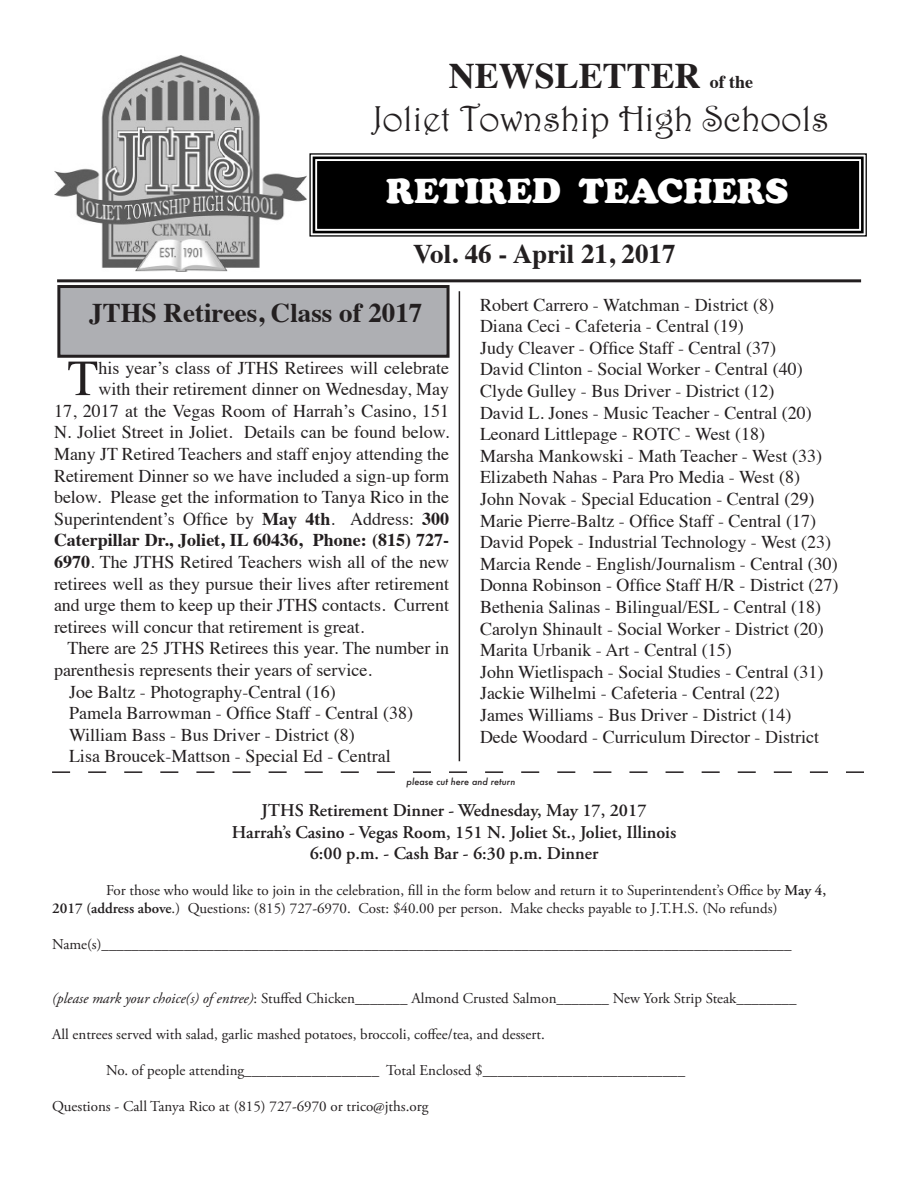
<style>
.page{position:relative;width:918px;height:1188px;background:#fff}
.page>*{position:absolute;margin:0;border:0;box-sizing:border-box;transform-origin:0 0}
.Plain_Text{font:50.7px "Times";color:#231f20}
.t1{font:36px "Harrington";color:#231f20}
.t2{font:700 36px "Times";color:#231f20}
.t3{font:900 36px "Cooper";color:#fff}
.Body_text{font:700 27px "Times";color:#231f20}
.Subhead_1{font:700 27px "Times";color:#231f20}
.Plain_Text-2{font:18px/21.6px "Times";color:#231f20}
.t4{font:600 18px "Adobe Garamond Pro";color:#231f20}
.Plain_Text-3{font:700 18px "Times";color:#231f20}
.t5{font:15px/18px "Adobe Garamond Pro";color:#231f20}
.t6{font:italic 500 9px "Futura";color:#231f20}
.s1{font-size:18px}
.s2{font-weight:700}
.s3{font-weight:600}
.s4{font-style:italic}
</style>
<div class="page">
<svg style="left:309px;top:153px;width:558px;height:84px;background:#5a5a5a"></svg>
<svg style="left:311px;top:155px;width:554px;height:80px"></svg>
<div style="left:317px;top:160px;width:543px;height:70px;background:#000"></div>
<div style="left:59px;top:287px;width:389px;height:69px;background:#aeafb3"></div>
<div style="left:57px;top:285px;width:393px;height:73px;border:3px solid #231f20"></div>
<hr style="left:57px;top:279px;width:804px;height:3px;background:#231f20">
<img style="left:54px;top:56px;width:253px;height:215px">
<svg style="left:52px;top:771px;width:812px;height:2px"></svg>
<hr style="left:459px;top:291px;width:1px;height:470px;background:#231f20">
<p class="t2" style="left:449px;top:41px;width:306px">NEWSLETTER <span class="s1">of the</span></p>
<p class="t1" style="left:373px;top:97px;width:458px">Joliet Township High Schools</p>
<p class="t3" style="left:386px;top:170px;width:404px">RETIRED TEACHERS</p>
<p class="Subhead_1" style="left:413px;top:228px;width:264px">Vol. 46 - April 21, 2017</p>
<p class="Body_text" style="left:89px;top:287px;width:335px">JTHS Retirees, Class of 2017</p>
<p class="Plain_Text-2" style="left:480px;top:292px;width:296px">Robert Carrero - Watchman - District (8)</p>
<p class="Plain_Text-2" style="left:480px;top:314px;width:265px">Diana Ceci - Cafeteria - Central (19)</p>
<p class="Plain_Text-2" style="left:480px;top:335px;width:298px">Judy Cleaver - Office Staff - Central (37)</p>
<p class="Plain_Text-2" style="left:480px;top:357px;width:324px">David Clinton - Social Worker - Central (40)</p>
<p class="Plain_Text-2" style="left:480px;top:379px;width:296px">Clyde Gulley - Bus Driver - District (12)</p>
<p class="Plain_Text-2" style="left:480px;top:400px;width:333px">David L. Jones - Music Teacher - Central (20)</p>
<p class="Plain_Text-2" style="left:480px;top:422px;width:287px">Leonard Littlepage - ROTC - West (18)</p>
<p class="Plain_Text-2" style="left:480px;top:443px;width:344px">Marsha Mankowski - Math Teacher - West (33)</p>
<p class="Plain_Text-2" style="left:480px;top:465px;width:322px">Elizabeth Nahas - Para Pro Media - West (8)</p>
<p class="Plain_Text-2" style="left:480px;top:487px;width:336px">John Novak - Special Education - Central (29)</p>
<p class="Plain_Text-2" style="left:480px;top:508px;width:338px">Marie Pierre-Baltz - Office Staff - Central (17)</p>
<p class="Plain_Text-2" style="left:480px;top:530px;width:353px">David Popek - Industrial Technology - West (23)</p>
<p class="Plain_Text-2" style="left:480px;top:551px;width:359px">Marcia Rende - English/Journalism - Central (30)</p>
<p class="Plain_Text-2" style="left:480px;top:573px;width:360px">Donna Robinson - Office Staff H/R - District (27)</p>
<p class="Plain_Text-2" style="left:480px;top:595px;width:343px">Bethenia Salinas - Bilingual/ESL - Central (18)</p>
<p class="Plain_Text-2" style="left:480px;top:616px;width:345px">Carolyn Shinault - Social Worker - District (20)</p>
<p class="Plain_Text-2" style="left:480px;top:638px;width:253px">Marita Urbanik - Art - Central (15)</p>
<p class="Plain_Text-2" style="left:480px;top:659px;width:345px">John Wietlispach - Social Studies - Central (31)</p>
<p class="Plain_Text-2" style="left:480px;top:681px;width:301px">Jackie Wilhelmi - Cafeteria - Central (22)</p>
<p class="Plain_Text-2" style="left:480px;top:703px;width:313px">James Williams - Bus Driver - District (14)</p>
<p class="Plain_Text-2" style="left:480px;top:724px;width:341px">Dede Woodard - Curriculum Director - District</p>
<p class="Plain_Text" style="left:68px;top:331px;width:32px">T</p>
<p class="Plain_Text-2" style="left:98px;top:355px;width:352px">his year’s class of JTHS Retirees will celebrate</p>
<p class="Plain_Text-2" style="left:98px;top:377px;width:352px">with their retirement dinner on Wednesday, May</p>
<p class="Plain_Text-2" style="left:54px;top:398px;width:397px">17, 2017 at the Vegas Room of Harrah’s Casino, 151</p>
<p class="Plain_Text-2" style="left:54px;top:420px;width:397px">N. Joliet Street in Joliet. Details can be found below.</p>
<p class="Plain_Text-2" style="left:54px;top:442px;width:397px">Many JT Retired Teachers and staff enjoy attending the</p>
<p class="Plain_Text-2" style="left:54px;top:463px;width:397px">Retirement Dinner so we have included a sign-up form</p>
<p class="Plain_Text-2" style="left:54px;top:485px;width:397px">below. Please get the information to Tanya Rico in the</p>
<p class="Plain_Text-2" style="left:54px;top:506px;width:397px">Superintendent’s Office by <span class="s2">May 4th</span>. Address: <span class="s2">300</span></p>
<p class="Plain_Text-3" style="left:54px;top:523px;width:397px">Caterpillar Dr., Joliet, IL 60436, Phone: (815) 727-</p>
<p class="Plain_Text-2" style="left:54px;top:550px;width:397px"><span class="s2">6970</span>. The JTHS Retired Teachers wish all of the new</p>
<p class="Plain_Text-2" style="left:54px;top:571px;width:397px">retirees well as they pursue their lives after retirement</p>
<p class="Plain_Text-2" style="left:54px;top:593px;width:397px">and urge them to keep up their JTHS contacts. Current</p>
<p class="Plain_Text-2" style="left:54px;top:614px;width:312px">retirees will concur that retirement is great.</p>
<p class="Plain_Text-2" style="left:54px;top:636px;width:397px;text-indent:14px">There are 25 JTHS Retirees this year. The number in parenthesis represents their years of service.</p>
<p class="Plain_Text-2" style="left:69px;top:679px;width:268px">Joe Baltz - Photography-Central (16)</p>
<p class="Plain_Text-2" style="left:69px;top:701px;width:346px">Pamela Barrowman - Office Staff - Central (38)</p>
<p class="Plain_Text-2" style="left:69px;top:722px;width:287px">William Bass - Bus Driver - District (8)</p>
<p class="Plain_Text-2" style="left:69px;top:744px;width:323px">Lisa Broucek-Mattson - Special Ed - Central</p>
<p class="t4" style="left:262px;top:800px;width:386px">JTHS Retirement Dinner - Wednesday, May 17, 2017</p>
<p class="t4" style="left:232px;top:822px;width:446px">Harrah’s Casino - Vegas Room, 151 N. Joliet St., Joliet, Illinois</p>
<p class="t4" style="left:310px;top:843px;width:290px">6:00 p.m. - Cash Bar - 6:30 p.m. Dinner</p>
<p class="t5" style="left:52px;top:882px;width:776px;text-indent:54px">For those who would like to join in the celebration, fill in the form below and return it to Superintendent’s Office by <span class="s3">May 4,<br>2017 (address above</span>.) Questions: (815) 727-6970. Cost: $40.00 per person. Make checks payable to J.T.H.S. (No refunds)</p>
<p class="t5" style="left:52px;top:936px;width:741px">Name(s)____________________________________________________________________________________________</p>
<p class="t6" style="left:407px;top:775px;width:110px">please cut here and return</p>
<p class="t5" style="left:52px;top:990px;width:746px"><span class="s4">(please mark your choice(s) of entree)</span>: Stuffed Chicken_______ Almond Crusted Salmon_______ New York Strip Steak________</p>
<p class="t5" style="left:52px;top:1026px;width:494px">All entrees served with salad, garlic mashed potatoes, broccoli, coffee/tea, and dessert.</p>
<p class="t5" style="left:106px;top:1062px;width:581px">No. of people attending__________________ Total Enclosed $___________________________</p>
<p class="t5" style="left:52px;top:1098px;width:378px">Questions - Call Tanya Rico at (815) 727-6970 or trico@jths.org</p>
</div>
